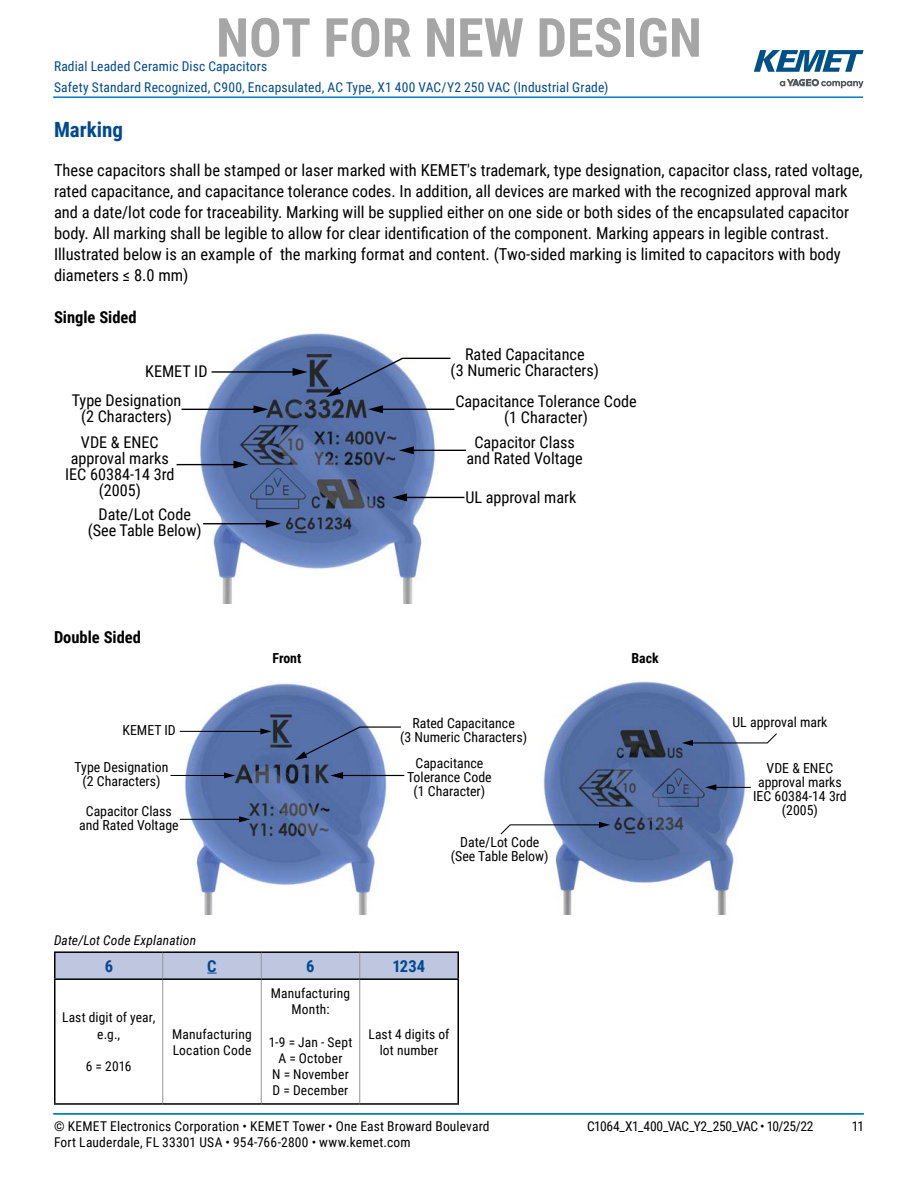
<style>
.page{position:relative;width:918px;height:1188px;background:#fff}
.page>*{position:absolute;margin:0;border:0;box-sizing:border-box;transform-origin:0 0}
.t1{font:700 54px "Roboto Condensed";color:rgb(0 0 0/.35)}
.t2{font:700 21px "Roboto Condensed";color:#004990}
.t3{font:16.5px/21px "Roboto Condensed";color:#000}
.t4{font:700 16.5px "Roboto Condensed";color:#000}
.t5{font:700 16.5px "Roboto Condensed";color:#004990}
.t6{font:16.2px/16.2px "Roboto Condensed";color:#000;text-align:center}
.t7{font:13.8px/13.8px "Roboto Condensed";color:#000;text-align:center}
.t8{font:700 13.8px "Roboto Condensed";color:#000}
.t9{font:13.5px/16.2px "Roboto Condensed";letter-spacing:.015em;color:#000;text-align:center}
.t10{font:13.5px/21px "Roboto Condensed";letter-spacing:.01em;color:#004990}
.t11{font:13.5px "Roboto Condensed";letter-spacing:-.03em;color:#000}
.t12{font:italic 13.5px "Roboto Condensed";letter-spacing:.005em;color:#000}
</style>
<div class="page">
<hr style="left:54px;top:1113px;width:810px;height:2px;background:#007dc3">
<hr style="left:53px;top:1113px;width:810px;height:2px;background:#007dc3">
<hr style="left:53px;top:96px;width:810px;height:2px;background:#007dc3">
<svg style="left:780px;top:79px;width:84px;height:9px"></svg>
<svg style="left:754px;top:50px;width:110px;height:22px"></svg>
<img style="left:176px;top:333px;width:290px;height:270px">
<hr style="left:404px;top:497px;width:60px;height:1px;background:#000">
<svg style="left:392px;top:493px;width:15px;height:8px"></svg>
<hr style="left:177px;top:464px;width:59px;height:1px;background:#000">
<svg style="left:233px;top:461px;width:15px;height:8px"></svg>
<hr style="left:380px;top:409px;width:74px;height:1px;background:#000">
<svg style="left:368px;top:405px;width:15px;height:8px"></svg>
<svg style="left:326px;top:357px;width:126px;height:40px"></svg>
<hr style="left:411px;top:450px;width:55px;height:1px;background:#000">
<svg style="left:399px;top:446px;width:15px;height:8px"></svg>
<hr style="left:212px;top:371px;width:83px;height:2px;background:#000">
<svg style="left:293px;top:368px;width:14px;height:8px"></svg>
<hr style="left:182px;top:409px;width:74px;height:1px;background:#000">
<svg style="left:254px;top:405px;width:14px;height:8px"></svg>
<hr style="left:203px;top:523px;width:66px;height:1px;background:#000">
<svg style="left:266px;top:520px;width:15px;height:8px"></svg>
<img style="left:170px;top:683px;width:235px;height:232px">
<hr style="left:180px;top:731px;width:82px;height:1px;background:#000">
<svg style="left:260px;top:728px;width:12px;height:6px"></svg>
<hr style="left:171px;top:775px;width:55px;height:1px;background:#000">
<svg style="left:224px;top:772px;width:11px;height:7px"></svg>
<img style="left:542px;top:681px;width:209px;height:234px">
<hr style="left:180px;top:819px;width:61px;height:1px;background:#000">
<svg style="left:239px;top:816px;width:11px;height:6px"></svg>
<svg style="left:682px;top:732px;width:95px;height:14px"></svg>
<hr style="left:714px;top:787px;width:37px;height:1px;background:#000">
<svg style="left:705px;top:784px;width:11px;height:6px"></svg>
<svg style="left:500px;top:822px;width:110px;height:14px"></svg>
<hr style="left:341px;top:775px;width:63px;height:1px;background:#000">
<svg style="left:330px;top:772px;width:13px;height:7px"></svg>
<svg style="left:294px;top:726px;width:108px;height:34px"></svg>
<hr style="left:54px;top:953px;width:2px;height:25px;background:#000">
<hr style="left:54px;top:951px;width:109px;height:2px;background:#000">
<hr style="left:163px;top:951px;width:98px;height:2px;background:#000">
<hr style="left:261px;top:951px;width:99px;height:2px;background:#000">
<hr style="left:360px;top:951px;width:99px;height:2px;background:#000">
<hr style="left:54px;top:1103px;width:109px;height:2px;background:#000">
<hr style="left:163px;top:1103px;width:98px;height:2px;background:#000">
<hr style="left:261px;top:1103px;width:99px;height:2px;background:#000">
<hr style="left:54px;top:978px;width:109px;height:2px;background:#000">
<hr style="left:54px;top:980px;width:2px;height:123px;background:#000">
<hr style="left:163px;top:978px;width:98px;height:2px;background:#000">
<hr style="left:162px;top:980px;width:1px;height:123px;background:#939598">
<hr style="left:261px;top:978px;width:99px;height:2px;background:#000">
<hr style="left:261px;top:980px;width:1px;height:123px;background:#939598">
<hr style="left:360px;top:978px;width:99px;height:2px;background:#000">
<hr style="left:359px;top:980px;width:1px;height:123px;background:#939598">
<hr style="left:458px;top:980px;width:1px;height:123px;background:#000">
<hr style="left:360px;top:1103px;width:99px;height:2px;background:#000">
<svg style="left:55px;top:952px;width:404px;height:27px;background:#b2b9d1"></svg>
<h1 class="t1" style="left:216px;top:0;width:487px">NOT FOR NEW DESIGN</h1>
<p class="t10" style="left:54px;top:55px;width:556px">Radial Leaded Ceramic Disc Capacitors<br>Safety Standard Recognized, C900, Encapsulated, AC Type, X1 400 VAC/Y2 250 VAC (Industrial Grade)</p>
<p class="t2" style="left:54px;top:115px;width:71px">Marking</p>
<p class="t3" style="left:54px;top:159px;width:810px">These capacitors shall be stamped or laser marked with KEMET's trademark, type designation, capacitor class, rated voltage, rated capacitance, and capacitance tolerance codes. In addition, all devices are marked with the recognized approval mark and a date/lot code for traceability. Marking will be supplied either on one side or both sides of the encapsulated capacitor body. All marking shall be legible to allow for clear identification of the component. Marking appears in legible contrast.<br>Illustrated below is an example of the marking format and content. (Two-sided marking is limited to capacitors with body diameters ≤ 8.0 mm)</p>
<p class="t4" style="left:54px;top:306px;width:84px">Single Sided</p>
<p class="t6" style="left:72px;top:356px;width:137px;line-height:28.8px;text-align:left;text-indent:73px">KEMET ID<br>Type Designation</p>
<p class="t6" style="left:81px;top:408px;width:93px">(2 Characters)</p>
<p class="t6" style="left:65px;top:433px;width:111px">VDE &amp; ENEC approval marks<br>IEC 60384-14 3rd (2005)</p>
<p class="t6" style="left:88px;top:505px;width:116px">Date/Lot Code (See Table Below)</p>
<p class="t4" style="left:54px;top:625px;width:89px">Double Sided</p>
<p class="t6" style="left:451px;top:345px;width:150px">Rated Capacitance<br>(3 Numeric Characters)</p>
<p class="t6" style="left:455px;top:392px;width:183px">Capacitance Tolerance Code (1 Character)</p>
<p class="t6" style="left:467px;top:434px;width:118px">Capacitor Class and Rated Voltage</p>
<p class="t6" style="left:465px;top:489px;width:112px">UL approval mark</p>
<p class="t8" style="left:273px;top:648px;width:30px">Front</p>
<p class="t8" style="left:631px;top:648px;width:29px">Back</p>
<p class="t7" style="left:733px;top:715px;width:97px">UL approval mark</p>
<p class="t7" style="left:400px;top:716px;width:129px">Rated Capacitance<br>(3 Numeric Characters)</p>
<p class="t7" style="left:407px;top:756px;width:86px">Capacitance<br>Tolerance Code (1 Character)</p>
<p class="t7" style="left:123px;top:723px;width:55px">KEMET ID</p>
<p class="t7" style="left:75px;top:760px;width:95px">Type Designation (2 Characters)</p>
<p class="t7" style="left:753px;top:761px;width:95px">VDE &amp; ENEC approval marks<br>IEC 60384-14 3rd (2005)</p>
<p class="t7" style="left:79px;top:804px;width:101px">Capacitor Class and Rated Voltage</p>
<p class="t7" style="left:451px;top:835px;width:99px">Date/Lot Code (See Table Below)</p>
<p class="t12" style="left:54px;top:930px;width:144px">Date/Lot Code Explanation</p>
<p class="t5" style="left:105px;top:954px;width:10px">6</p>
<p class="t5" style="left:207px;top:954px;width:11px">C</p>
<p class="t5" style="left:306px;top:954px;width:10px">6</p>
<p class="t5" style="left:392px;top:954px;width:34px">1234</p>
<p class="t9" style="left:62px;top:1009px;width:95px">Last digit of year, e.g.,</p>
<p class="t9" style="left:86px;top:1058px;width:47px">6 = 2016</p>
<p class="t9" style="left:271px;top:985px;width:81px">Manufacturing<br>Month:</p>
<p class="t9" style="left:269px;top:1033px;width:85px">1-9 = Jan - Sept<br>A = October<br>N = November<br>D = December</p>
<p class="t9" style="left:368px;top:1025px;width:83px">Last 4 digits of lot number</p>
<p class="t9" style="left:172px;top:1025px;width:81px;text-align:left">Manufacturing<br>Location Code</p>
<p class="t9" style="left:54px;top:1117px;width:437px">© KEMET Electronics Corporation • KEMET Tower • One East Broward Boulevard</p>
<p class="t11" style="left:587px;top:1116px;width:228px">C1064_X1_400_VAC_Y2_250_VAC • 10/25/22</p>
<p class="t9" style="left:852px;top:1117px;width:14px">11</p>
<p class="t9" style="left:54px;top:1133px;width:358px">Fort Lauderdale, FL 33301 USA • 954-766-2800 • www.kemet.com</p>
</div>
